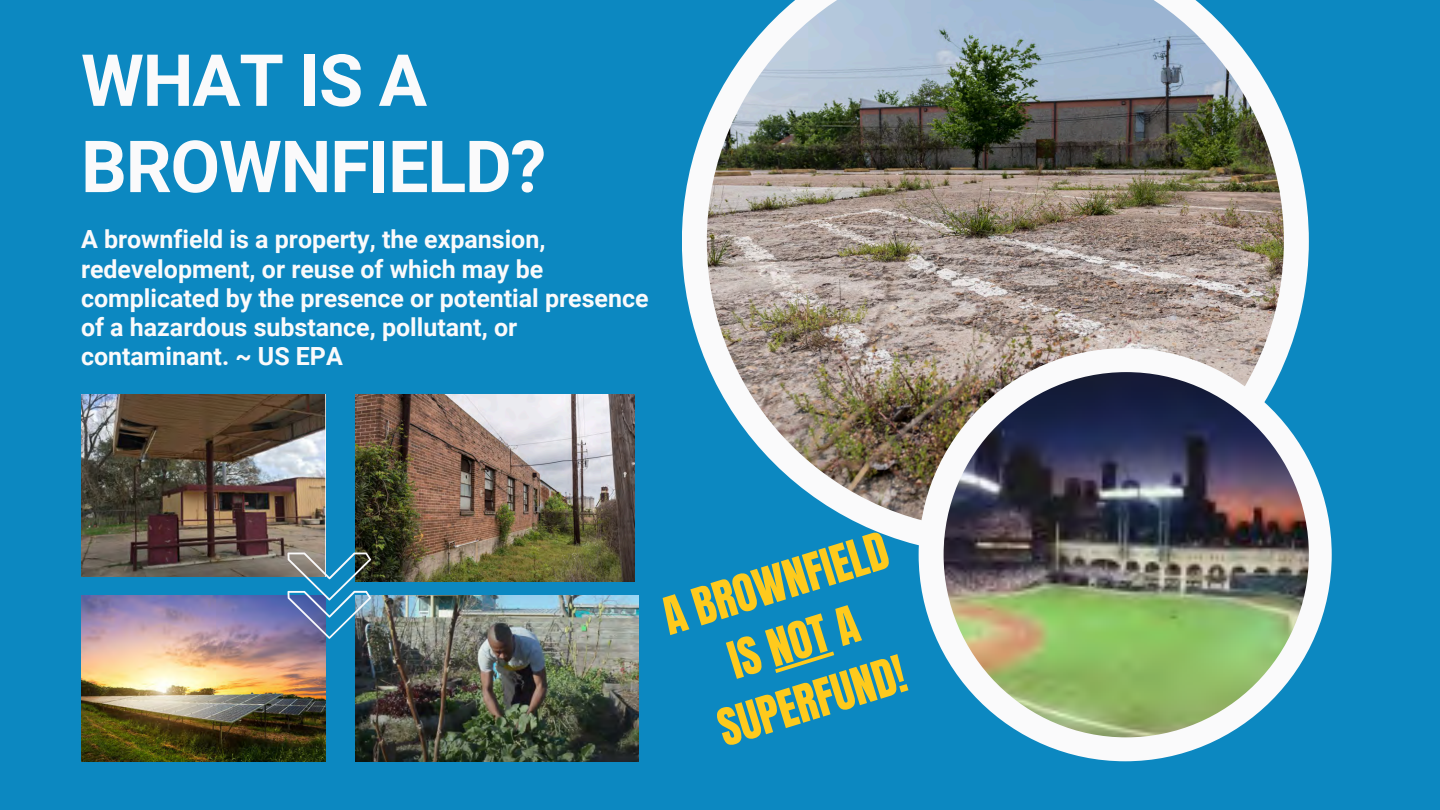
<style>
.page{position:relative;width:1440px;height:810px;background:#0c88c1}
.page>*{position:absolute;margin:0;border:0;box-sizing:border-box;transform-origin:0 0}
.t1{font:700 72px/86.2px "Roboto";letter-spacing:-.015em;color:#fafafb}
.t2{font:44px/61.5px "Anton";color:#feca1d;text-align:center}
.t3{font:700 25px/29.2px "Roboto";color:#fafafb}
</style>
<div class="page">
<svg style="left:682px;top:118px;width:627px;height:437px"></svg>
<img style="left:707px;top:0;width:577px;height:530px">
<div style="left:919px;top:348px;width:413px;height:413px;background:#fafafb;border-radius:50%"></div>
<img style="left:944px;top:372px;width:365px;height:365px;border-radius:50%">
<img style="left:81px;top:395px;width:245px;height:181px">
<img style="left:355px;top:395px;width:280px;height:187px">
<img style="left:81px;top:596px;width:245px;height:165px">
<img style="left:355px;top:596px;width:284px;height:165px">
<img style="left:288px;top:553px;width:83px;height:86px">
<svg style="left:775px;top:651px;width:59px;height:22px"></svg>
<h2 class="t1" style="left:81px;top:38px;width:467px">WHAT IS A<br>BROWNFIELD?</h2>
<p class="t3" style="left:81px;top:225px;width:569px">A brownfield is a property, the expansion, redevelopment, or reuse of which may be complicated by the presence or potential presence of a hazardous substance, pollutant, or contaminant. ~ US EPA</p>
<p class="t2" style="left:655px;top:589px;width:235px;rotate:-17deg">A BROWNFIELD<br>IS NOT A<br>SUPERFUND!</p>
</div>
